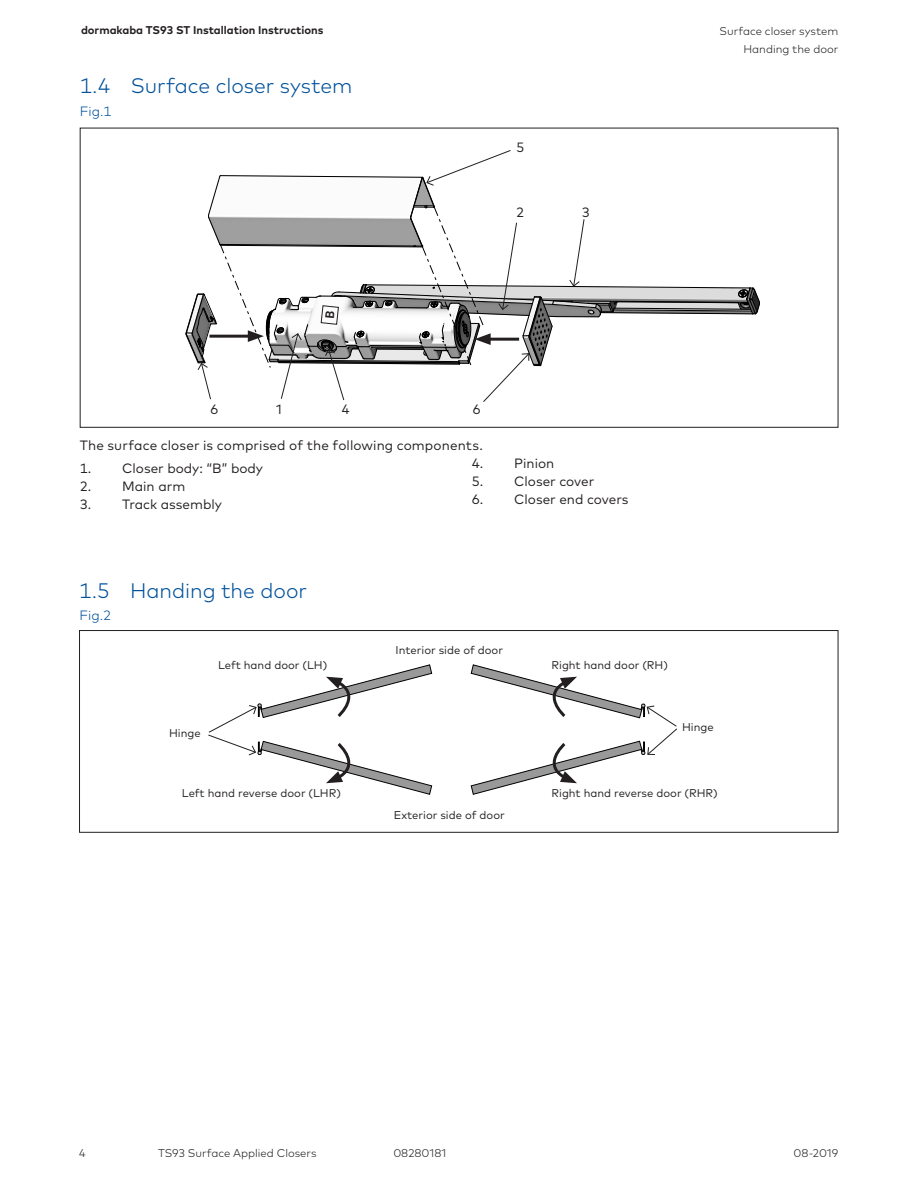
<style>
.page{position:relative;width:918px;height:1188px;background:#fff}
.page>*{position:absolute;margin:0;border:0;box-sizing:border-box;transform-origin:0 0}
.t1{font:300 21px "Mark Pro";color:#01519b}
.Flowing_text___state{font:13.5px "Mark Pro";color:#231f20}
.t2{font:300 13.5px "Mark Pro";color:#01519b}
.Fließtext___Anweisun{font:13.5px "Mark Pro";color:#231f20}
.Body_Text_7_5pt_9pt{font:11.25px "Mark Pro";color:#231f20}
.t3{font:300 11.25px/18px "Mark Pro";color:#231f20;text-align:right}
.t4{font:700 11.25px "Mark Pro";color:#231f20}
</style>
<div class="page">
<div style="left:79px;top:630px;width:759px;height:203px;border:1px solid #231f20"></div>
<svg style="left:208px;top:665px;width:224px;height:130px"></svg>
<svg style="left:471px;top:665px;width:206px;height:130px"></svg>
<svg style="left:186px;top:150px;width:574px;height:252px"></svg>
<p class="t4" style="left:81px;top:21px;width:244px">dormakaba TS93 ST Installation Instructions</p>
<p class="t1" style="left:80px;top:70px;width:274px">1.4 Surface closer system</p>
<p class="t2" style="left:80px;top:101px;width:33px">Fig.1</p>
<p class="Fließtext___Anweisun" style="left:517px;top:137px;width:9px">5</p>
<p class="Fließtext___Anweisun" style="left:517px;top:202px;width:9px">2</p>
<p class="Fließtext___Anweisun" style="left:582px;top:202px;width:9px">3</p>
<p class="t3" style="left:719px;top:21px;width:120px">Surface closer system<br>Handing the door</p>
<p class="Fließtext___Anweisun" style="left:276px;top:399px;width:7px">1</p>
<p class="Fließtext___Anweisun" style="left:211px;top:399px;width:9px">6</p>
<p class="Fließtext___Anweisun" style="left:342px;top:399px;width:9px">4</p>
<p class="Fließtext___Anweisun" style="left:473px;top:399px;width:9px">6</p>
<p class="Flowing_text___state" style="left:80px;top:435px;width:405px">The surface closer is comprised of the following components.</p>
<p class="Flowing_text___state" style="left:80px;top:458px;width:185px">1. Closer body: “B” body</p>
<p class="Flowing_text___state" style="left:80px;top:476px;width:107px">2. Main arm</p>
<p class="Flowing_text___state" style="left:80px;top:494px;width:144px">3. Track assembly</p>
<p class="Flowing_text___state" style="left:472px;top:453px;width:84px">4. Pinion</p>
<p class="Flowing_text___state" style="left:472px;top:471px;width:124px">5. Closer cover</p>
<p class="Flowing_text___state" style="left:472px;top:489px;width:158px">6. Closer end covers</p>
<p class="t1" style="left:79px;top:575px;width:230px">1.5 Handing the door</p>
<p class="t2" style="left:80px;top:605px;width:33px">Fig.2</p>
<p class="Body_Text_7_5pt_9pt" style="left:218px;top:656px;width:111px">Left hand door (LH)</p>
<p class="Body_Text_7_5pt_9pt" style="left:169px;top:725px;width:33px">Hinge</p>
<p class="Body_Text_7_5pt_9pt" style="left:396px;top:641px;width:109px">Interior side of door</p>
<p class="Body_Text_7_5pt_9pt" style="left:552px;top:657px;width:118px">Right hand door (RH)</p>
<p class="Body_Text_7_5pt_9pt" style="left:682px;top:719px;width:33px">Hinge</p>
<p class="Body_Text_7_5pt_9pt" style="left:182px;top:785px;width:161px">Left hand reverse door (LHR)</p>
<p class="Body_Text_7_5pt_9pt" style="left:552px;top:784px;width:168px">Right hand reverse door (RHR)</p>
<p class="Body_Text_7_5pt_9pt" style="left:394px;top:806px;width:112px">Exterior side of door</p>
<p class="t3" style="left:79px;top:1144px;width:8px">4</p>
<p class="t3" style="left:158px;top:1143px;width:160px">TS93 Surface Applied Closers</p>
<p class="t3" style="left:393px;top:1143px;width:54px">08280181</p>
<p class="t3" style="left:794px;top:1143px;width:46px">08-2019</p>
</div>
